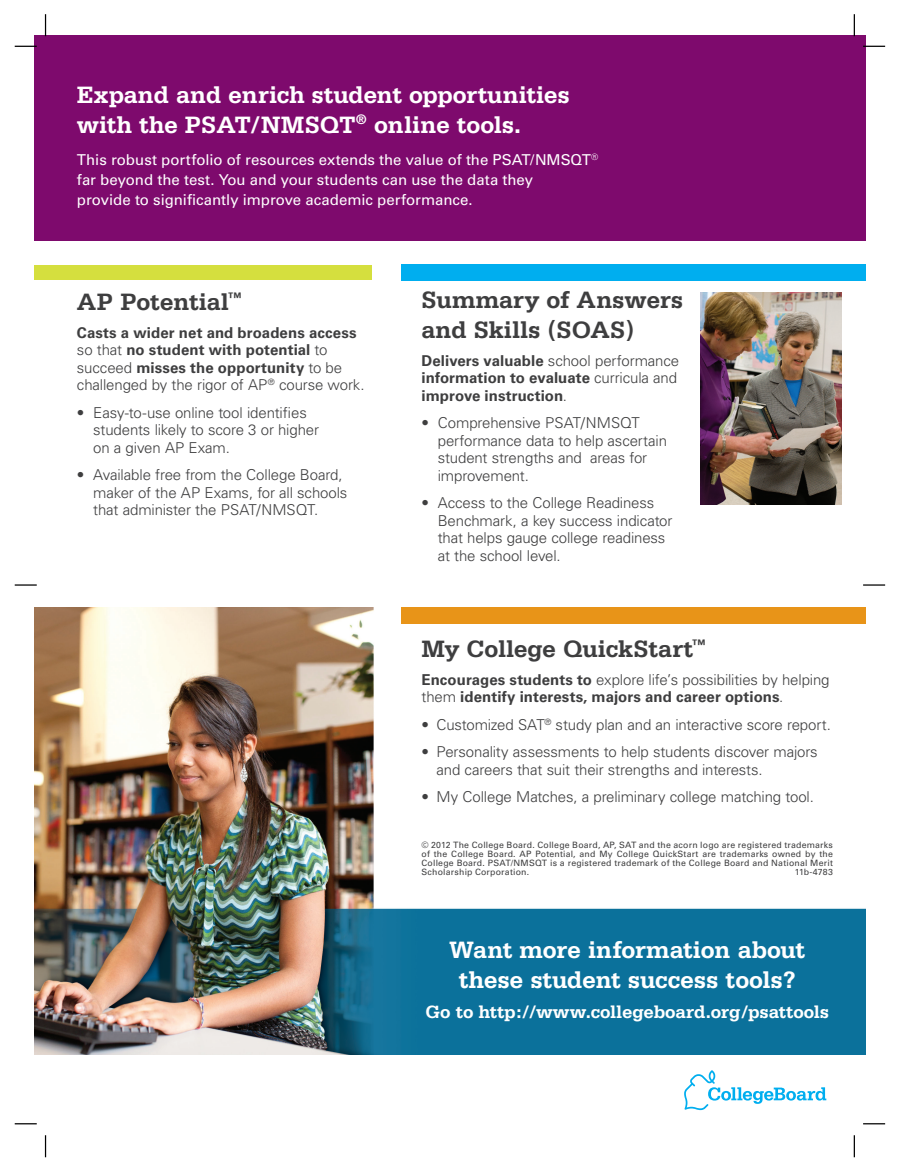
<style>
.page{position:relative;width:900px;height:1170px;background:#fff}
.page>*{position:absolute;margin:0;border:0;box-sizing:border-box;transform-origin:0 0}
.t1{font:700 25px "Serifa";letter-spacing:-.01em;color:#fff}
.t2{font:700 25px "Serifa";letter-spacing:-.005em;color:#3e3e3f}
.t3{font:700 18.75px "Serifa";letter-spacing:-.005em;color:#fff}
.t4{font:300 15px "Univers";letter-spacing:-.01em;color:#3e3e3f}
.t5{font:700 15px/17.5px "Univers";letter-spacing:.005em;color:#3e3e3f}
.t6{font:15px "Univers";letter-spacing:-.005em;color:#fff}
.t7{font:8.75px/8.8px "Univers";letter-spacing:.02em;color:#3e3e3f;text-align:justify}
.s1{font-weight:300}
.s2{font-weight:700}
</style>
<div class="page">
<img style="left:35px;top:607px;width:830px;height:448px">
<div style="left:34px;top:35px;width:832px;height:206px;background:#7e0a6d"></div>
<div style="left:34px;top:266px;width:338px;height:14px;background:#d5df3e"></div>
<div style="left:402px;top:264px;width:464px;height:16px;background:#00aeef"></div>
<div style="left:402px;top:607px;width:464px;height:16px;background:#e89418"></div>
<svg style="left:684px;top:1070px;width:142px;height:40px"></svg>
<svg style="left:45px;top:14px;width:1px;height:22px"></svg>
<svg style="left:854px;top:14px;width:1px;height:22px"></svg>
<svg style="left:45px;top:1135px;width:1px;height:22px"></svg>
<svg style="left:854px;top:1135px;width:1px;height:22px"></svg>
<svg style="left:15px;top:46px;width:22px;height:1px"></svg>
<svg style="left:863px;top:46px;width:22px;height:1px"></svg>
<hr style="left:15px;top:584px;width:22px;height:2px;background:#000">
<hr style="left:863px;top:584px;width:22px;height:2px;background:#000">
<svg style="left:15px;top:1123px;width:22px;height:1px"></svg>
<svg style="left:863px;top:1123px;width:22px;height:1px"></svg>
<img style="left:700px;top:292px;width:141px;height:213px">
<p class="t1" style="left:77px;top:80px;width:495px">Expand and enrich student opportunities</p>
<p class="t1" style="left:77px;top:110px;width:446px">with the PSAT/NMSQT<sup>®</sup> online tools.</p>
<p class="t6" style="left:77px;top:151px;width:523px">This robust portfolio of resources extends the value of the PSAT/NMSQT<sup>®</sup></p>
<p class="t6" style="left:77px;top:171px;width:458px">far beyond the test. You and your students can use the data they</p>
<p class="t6" style="left:77px;top:191px;width:397px">provide to significantly improve academic performance.</p>
<p class="t2" style="left:77px;top:288px;width:167px">AP Potential<sup>™</sup></p>
<p class="t5" style="left:77px;top:324px;width:289px">Casts a wider net and broadens access <span class="s1">so that</span> no student with potential <span class="s1">to succeed</span> misses the opportunity <span class="s1">to be challenged by the rigor of AP</span><sup>®</sup> <span class="s1">course work.</span></p>
<p class="t4" style="left:77px;top:404px;width:231px">• Easy-to-use online tool identifies</p>
<p class="t4" style="left:93px;top:421px;width:227px">students likely to score 3 or higher</p>
<p class="t4" style="left:93px;top:439px;width:138px">on a given AP Exam.</p>
<p class="t4" style="left:77px;top:466px;width:267px">• Available free from the College Board,</p>
<p class="t4" style="left:93px;top:484px;width:256px">maker of the AP Exams, for all schools</p>
<p class="t4" style="left:93px;top:501px;width:227px">that administer the PSAT/NMSQT.</p>
<p class="t2" style="left:422px;top:286px;width:263px">Summary of Answers</p>
<p class="t2" style="left:422px;top:316px;width:214px">and Skills (SOAS)</p>
<p class="t4" style="left:422px;top:352px;width:259px"><span class="s2">Delivers valuable</span> school performance</p>
<p class="t5" style="left:422px;top:370px;width:257px">information to evaluate <span class="s1">curricula and</span></p>
<p class="t5" style="left:422px;top:387px;width:147px">improve instruction<span class="s1">.</span></p>
<p class="t4" style="left:422px;top:414px;width:220px">• Comprehensive PSAT/NMSQT</p>
<p class="t4" style="left:438px;top:432px;width:231px">performance data to help ascertain</p>
<p class="t4" style="left:438px;top:449px;width:211px">student strengths and areas for</p>
<p class="t4" style="left:438px;top:467px;width:93px">improvement.</p>
<p class="t4" style="left:422px;top:494px;width:234px">• Access to the College Readiness</p>
<p class="t4" style="left:438px;top:512px;width:236px">Benchmark, a key success indicator</p>
<p class="t4" style="left:438px;top:529px;width:229px">that helps gauge college readiness</p>
<p class="t4" style="left:438px;top:547px;width:124px">at the school level.</p>
<p class="t2" style="left:422px;top:634px;width:286px">My College QuickStart<sup>™</sup></p>
<p class="t5" style="left:422px;top:671px;width:410px">Encourages students to <span class="s1">explore life’s possibilities by helping them</span> identify interests, majors and career options<span class="s1">.</span></p>
<p class="t4" style="left:422px;top:715px;width:411px">• Customized SAT<sup>®</sup> study plan and an interactive score report.</p>
<p class="t4" style="left:422px;top:743px;width:398px">• Personality assessments to help students discover majors</p>
<p class="t4" style="left:437px;top:760px;width:328px">and careers that suit their strengths and interests.</p>
<p class="t4" style="left:422px;top:788px;width:394px">• My College Matches, a preliminary college matching tool.</p>
<p class="t7" style="left:422px;top:841px;width:413px">© 2012 The College Board. College Board, AP, SAT and the acorn logo are registered trademarks of the College Board. AP Potential, and My College QuickStart are trademarks owned by the College Board. PSAT/NMSQT is a registered trademark of the College Board and National Merit Scholarship Corporation.</p>
<p class="t7" style="left:795px;top:867px;width:40px">11b-4783</p>
<p class="t1" style="left:449px;top:935px;width:357px">Want more information about</p>
<p class="t1" style="left:459px;top:965px;width:339px">these student success tools?</p>
<p class="t3" style="left:425px;top:1001px;width:405px">Go to http://www.collegeboard.org/psattools</p>
</div>
